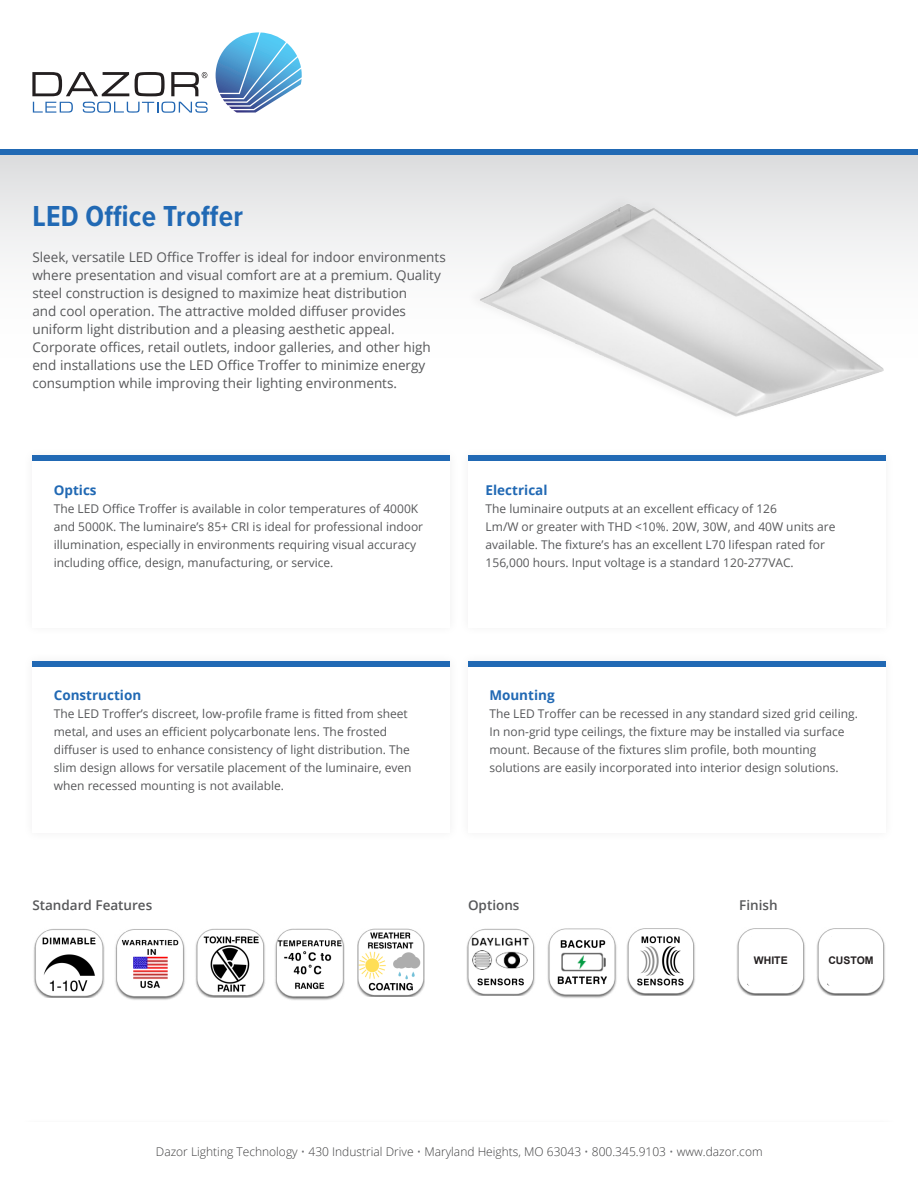
<style>
.page{position:relative;width:918px;height:1188px;background:#fff}
.page>*{position:absolute;margin:0;border:0;box-sizing:border-box;transform-origin:0 0}
.t1{font:700 30px "Proxima Nova Cond";letter-spacing:.01em;color:#2169b4}
.t2{font:13.5px/18px "Open Sans";color:#57585a}
.t3{font:700 13.5px "Open Sans";color:#2169b4}
.t4{font:600 13.5px "Open Sans";color:#57585a}
.t5{font:12px/18px "Open Sans";color:#57585a}
.t6{font:300 12px "Open Sans";color:#3e3e3f}
.t7{font:700 10.5px "Arial";color:#231f20}
.s1{color:#6c6d70}
</style>
<div class="page">
<div style="left:0;top:154px;width:918px;height:219px;background:linear-gradient(to bottom,#e0e1e2,#fff)"></div>
<svg style="left:32px;top:72px;width:97px;height:24px"></svg>
<svg style="left:135px;top:72px;width:30px;height:24px"></svg>
<svg style="left:171px;top:72px;width:36px;height:24px"></svg>
<svg style="left:83px;top:102px;width:125px;height:11px"></svg>
<svg style="left:33px;top:102px;width:40px;height:11px"></svg>
<svg style="left:216px;top:32px;width:86px;height:81px"></svg>
<div style="left:0;top:149px;width:918px;height:5px;background:#2169b4"></div>
<div style="left:32px;top:456px;width:418px;height:5px;background:#2169b4"></div>
<div style="left:468px;top:456px;width:418px;height:5px;background:#2169b4"></div>
<div style="left:32px;top:661px;width:418px;height:5px;background:#2169b4"></div>
<div style="left:468px;top:661px;width:418px;height:5px;background:#2169b4"></div>
<div style="left:465px;top:193px;width:420px;height:229px;background:#231f20;opacity:.07"></div>
<img style="left:476px;top:194px;width:412px;height:228px">
<img style="left:33px;top:929px;width:71px;height:69px">
<img style="left:115px;top:929px;width:70px;height:71px">
<img style="left:195px;top:928px;width:70px;height:69px">
<img style="left:275px;top:928px;width:70px;height:72px">
<img style="left:467px;top:928px;width:68px;height:68px">
<img style="left:547px;top:928px;width:70px;height:70px">
<img style="left:627px;top:928px;width:68px;height:68px">
<img style="left:357px;top:929px;width:68px;height:67px">
<img style="left:737px;top:928px;width:68px;height:68px">
<div style="left:742px;top:933px;width:58px;height:57px;background:#fff;border-radius:20px"></div>
<img style="left:817px;top:928px;width:68px;height:68px">
<div style="left:823px;top:933px;width:57px;height:57px;background:#fff;border-radius:20px"></div>
<p class="t1" style="left:32px;top:194px;width:212px">LED Office Troffer</p>
<p class="t2" style="left:32px;top:247px;width:415px">Sleek, versatile LED Office Troffer is ideal for indoor environments where presentation and visual comfort are at a premium. Quality steel construction is designed to maximize heat distribution<br>and cool operation. The attractive molded diffuser provides uniform light distribution and a pleasing aesthetic appeal.<br>Corporate offices, retail outlets, indoor galleries, and other high end installations use the LED Office Troffer to minimize energy consumption while improving their lighting environments.</p>
<p class="t3" style="left:54px;top:480px;width:44px">Optics</p>
<p class="t5" style="left:54px;top:499px;width:371px">The LED Office Troffer is available in color temperatures of 4000K and 5000K. The luminaire’s 85+ CRI is ideal for professional indoor illumination, especially in environments requiring visual accuracy including office, design, manufacturing, or service.</p>
<p class="t3" style="left:486px;top:480px;width:63px">Electrical</p>
<p class="t5" style="left:486px;top:499px;width:293px">The luminaire outputs at an excellent efficacy of 126</p>
<p class="t5" style="left:486px;top:517px;width:351px">Lm/W or greater with THD &lt;10%. 20W, 30W, and 40W units are available. The fixture’s has an excellent L70 lifespan rated for<br>156,000 hours. Input voltage is a standard 120-277VAC.</p>
<p class="t3" style="left:54px;top:685px;width:89px">Construction</p>
<p class="t5" style="left:54px;top:704px;width:359px">The LED Troffer’s discreet, low-profile frame is fitted from sheet metal, and uses an efficient polycarbonate lens. The frosted diffuser is used to enhance consistency of light distribution. The slim design allows for versatile placement of the luminaire, even when recessed mounting is not available.</p>
<p class="t3" style="left:489px;top:685px;width:67px">Mounting</p>
<p class="t5" style="left:489px;top:704px;width:370px">The LED Troffer can be recessed in any standard sized grid ceiling.<br>In non-grid type ceilings, the fixture may be installed via surface mount. Because of the fixtures slim profile, both mounting solutions are easily incorporated into interior design solutions.</p>
<p class="t4" style="left:32px;top:896px;width:121px">Standard Features</p>
<p class="t4" style="left:468px;top:896px;width:53px">Options</p>
<p class="t4" style="left:739px;top:896px;width:40px">Finish</p>
<p class="t7" style="left:754px;top:954px;width:35px">WHITE</p>
<p class="t7" style="left:828px;top:954px;width:47px">CUSTOM</p>
<p class="t6" style="left:156px;top:1143px;width:608px">Dazor Lighting Technology <span class="s1">•</span> 430 Industrial Drive <span class="s1">•</span> Maryland Heights, MO 63043 <span class="s1">•</span> 800.345.9103 <span class="s1">•</span> www.dazor.com</p>
</div>
